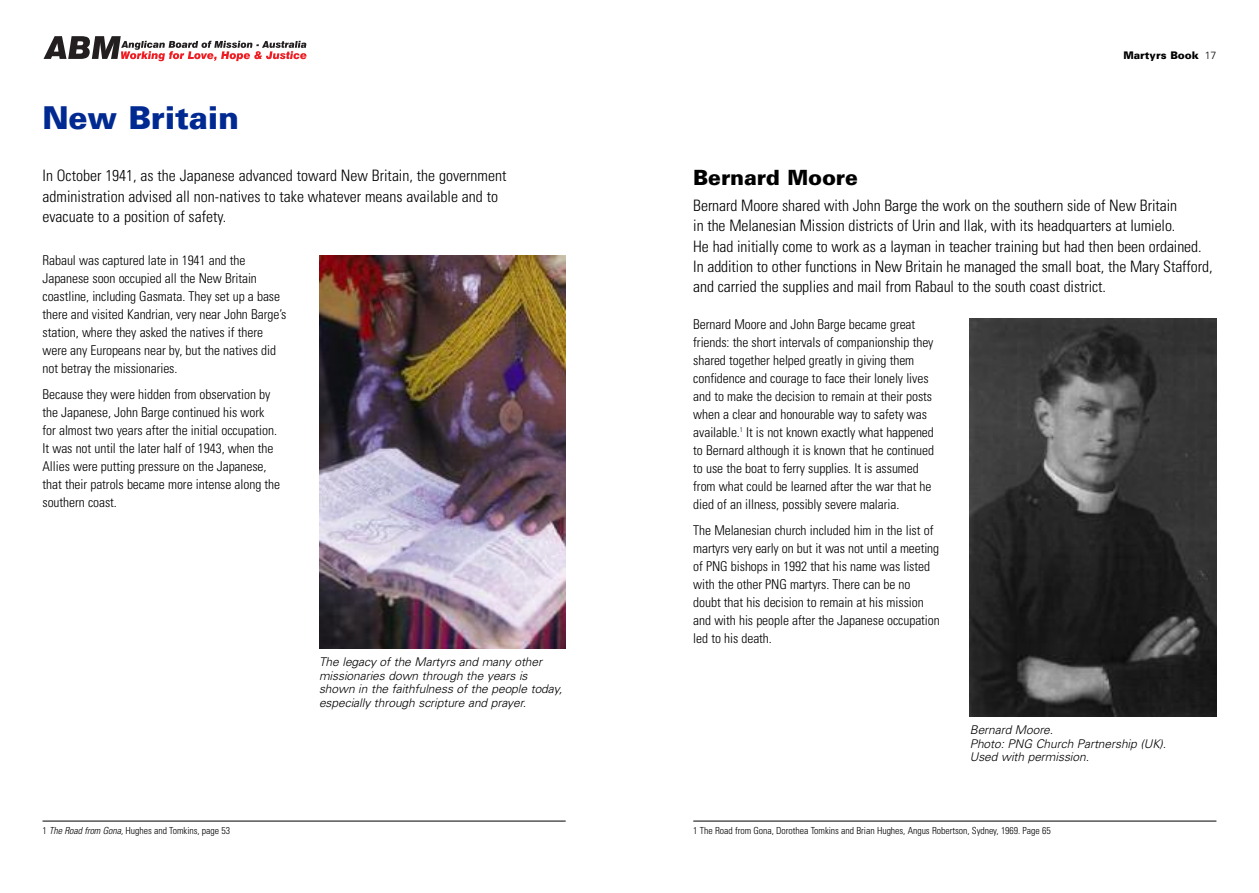
<style>
.page{position:relative;width:1259px;height:893px;background:#fff}
.page>*{position:absolute;margin:0;border:0;box-sizing:border-box;transform-origin:0 0}
.t1{font:900 31.5px "Univers";letter-spacing:-.005em;color:#002a92}
.t2{font:900 21px "Univers";letter-spacing:-.005em;color:#000}
.t3{font:300 condensed 15.75px/20.2px "Univers";letter-spacing:-.005em;color:#000}
.t4{font:300 condensed 13.5px/18px "Univers";letter-spacing:-.005em;color:#000}
.t5{font:italic 300 12px/13.5px "Univers";letter-spacing:-.005em;color:#000}
.t6{font:900 10.5px "Univers";color:#000}
.t7{font:300 condensed 9.75px "Univers";letter-spacing:-.005em;color:#000}
.s1{font-style:italic}
.s2{font-weight:300}
</style>
<div class="page">
<svg style="left:44px;top:36px;width:262px;height:25px"></svg>
<hr style="left:43px;top:821px;width:523px;height:1px;background:#000">
<img style="left:319px;top:255px;width:247px;height:393px">
<hr style="left:693px;top:821px;width:523px;height:1px;background:#000">
<img style="left:969px;top:319px;width:247px;height:398px">
<h1 class="t1" style="left:43px;top:106px;width:198px">New Britain</h1>
<p class="t3" style="left:43px;top:167px;width:465px">In October 1941, as the Japanese advanced toward New Britain, the government administration advised all non-natives to take whatever means available and to evacuate to a position of safety.</p>
<p class="t4" style="left:43px;top:252px;width:245px">Rabaul was captured late in 1941 and the Japanese soon occupied all the New Britain coastline, including Gasmata. They set up a base there and visited Kandrian, very near John Barge’s station, where they asked the natives if there were any Europeans near by, but the natives did not betray the missionaries.</p>
<p class="t4" style="left:43px;top:387px;width:239px">Because they were hidden from observation by the Japanese, John Barge continued his work for almost two years after the initial occupation.<br>It was not until the later half of 1943, when the Allies were putting pressure on the Japanese, that their patrols became more intense along the southern coast.</p>
<p class="t7" style="left:43px;top:827px;width:189px">1 <span class="s1">The Road from Gona,</span> Hughes and Tomkins, page 53</p>
<p class="t5" style="left:319px;top:656px;width:245px">The legacy of the Martyrs and many other missionaries down through the years is shown in the faithfulness of the people today, especially through scripture and prayer.</p>
<h2 class="t2" style="left:693px;top:170px;width:166px">Bernard Moore</h2>
<p class="t6" style="left:1123px;top:51px;width:95px">Martyrs Book <span class="s2">17</span></p>
<p class="t3" style="left:693px;top:197px;width:521px">Bernard Moore shared with John Barge the work on the southern side of New Britain<br>in the Melanesian Mission districts of Urin and Ilak, with its headquarters at Iumielo.<br>He had initially come to work as a layman in teacher training but had then been ordained.<br>In addition to other functions in New Britain he managed the small boat, the Mary Stafford, and carried the supplies and mail from Rabaul to the south coast district.</p>
<p class="t4" style="left:693px;top:316px;width:242px">Bernard Moore and John Barge became great friends: the short intervals of companionship they shared together helped greatly in giving them confidence and courage to face their lonely lives and to make the decision to remain at their posts when a clear and honourable way to safety was available.<sup>1</sup> It is not known exactly what happened to Bernard although it is known that he continued to use the boat to ferry supplies. It is assumed from what could be learned after the war that he died of an illness, possibly severe malaria.</p>
<p class="t4" style="left:693px;top:522px;width:248px">The Melanesian church included him in the list of martyrs very early on but it was not until a meeting of PNG bishops in 1992 that his name was listed with the other PNG martyrs. There can be no doubt that his decision to remain at his mission and with his people after the Japanese occupation led to his death.</p>
<p class="t5" style="left:969px;top:724px;width:198px">Bernard Moore.<br>Photo: PNG Church Partnership (UK).<br>Used with permission.</p>
<p class="t7" style="left:693px;top:827px;width:359px">1 The Road from Gona, Dorothea Tomkins and Brian Hughes, Angus Robertson, Sydney, 1969. Page 65</p>
</div>
